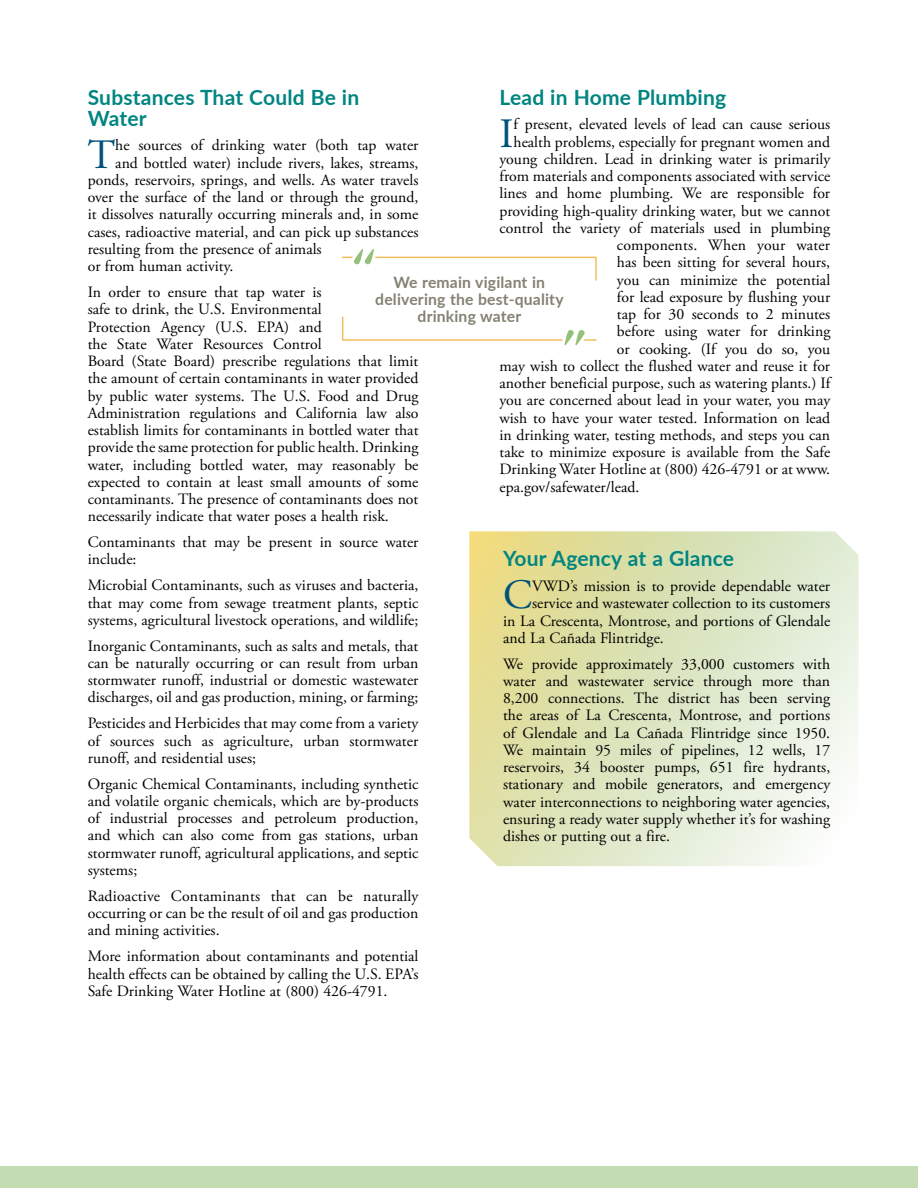
<style>
.page{position:relative;width:918px;height:1188px;background:#fff}
.page>*{position:absolute;margin:0;border:0;box-sizing:border-box;transform-origin:0 0}
.Initial_Cap{font:41.7px "Adobe Garamond Pro";color:#00527a}
.Article_Headline-19{font:700 21px/21px "Lato";letter-spacing:.01em;color:#008581}
.First_Paragraph{font:15.75px/17.2px "Adobe Garamond Pro";color:#000;text-align:justify}
.Initial_Cap-2{font:15.75px "Adobe Garamond Pro";color:#000}
.First_Paragraph-2{font:700 15.75px/17.2px "Lato";letter-spacing:.01em;color:#848272;text-align:center}
</style>
<div class="page">
<div style="left:0;top:1166px;width:918px;height:22px;background:#c4dcb1"></div>
<svg style="left:469px;top:531px;width:390px;height:335px;background:#e2e7c1"></svg>
<svg style="left:342px;top:249px;width:255px;height:32px"></svg>
<svg style="left:342px;top:316px;width:255px;height:30px"></svg>
<p class="Article_Headline-19" style="left:500px;top:86px;width:228px">Lead in Home Plumbing</p>
<p class="Initial_Cap" style="left:500px;top:108px;width:16px">I</p>
<p class="Initial_Cap-2" style="left:514px;top:115px;width:318px">f present, elevated levels of lead can cause serious</p>
<p class="Article_Headline-19" style="left:88px;top:86px;width:273px">Substances That Could Be in<br>Water</p>
<p class="Initial_Cap" style="left:88px;top:129px;width:29px">T</p>
<p class="Initial_Cap-2" style="left:115px;top:136px;width:305px">he sources of drinking water (both tap water</p>
<p class="Initial_Cap-2" style="left:514px;top:132px;width:318px">health problems, especially for pregnant women and</p>
<p class="Initial_Cap-2" style="left:500px;top:149px;width:332px">young children. Lead in drinking water is primarily</p>
<p class="Initial_Cap-2" style="left:500px;top:167px;width:332px">from materials and components associated with service</p>
<p class="Initial_Cap-2" style="left:500px;top:184px;width:332px">lines and home plumbing. We are responsible for</p>
<p class="Initial_Cap-2" style="left:500px;top:201px;width:332px">providing high-quality drinking water, but we cannot</p>
<p class="Initial_Cap-2" style="left:500px;top:218px;width:332px">control the variety of materials used in plumbing</p>
<p class="Initial_Cap-2" style="left:617px;top:236px;width:215px">components. When your water</p>
<p class="Initial_Cap-2" style="left:617px;top:253px;width:215px">has been sitting for several hours,</p>
<p class="Initial_Cap-2" style="left:617px;top:270px;width:215px">you can minimize the potential</p>
<p class="Initial_Cap-2" style="left:617px;top:287px;width:215px">for lead exposure by flushing your</p>
<p class="Initial_Cap-2" style="left:617px;top:305px;width:215px">tap for 30 seconds to 2 minutes</p>
<p class="Initial_Cap-2" style="left:617px;top:322px;width:215px">before using water for drinking</p>
<p class="Initial_Cap-2" style="left:617px;top:339px;width:215px">or cooking. (If you do so, you</p>
<p class="Initial_Cap-2" style="left:500px;top:356px;width:332px">may wish to collect the flushed water and reuse it for</p>
<p class="Initial_Cap-2" style="left:500px;top:374px;width:332px">another beneficial purpose, such as watering plants.) If</p>
<p class="Initial_Cap-2" style="left:500px;top:391px;width:332px">you are concerned about lead in your water, you may</p>
<p class="Initial_Cap-2" style="left:500px;top:408px;width:332px">wish to have your water tested. Information on lead</p>
<p class="Initial_Cap-2" style="left:500px;top:425px;width:332px">in drinking water, testing methods, and steps you can</p>
<p class="Initial_Cap-2" style="left:500px;top:443px;width:332px">take to minimize exposure is available from the Safe</p>
<p class="Initial_Cap-2" style="left:500px;top:460px;width:332px">Drinking Water Hotline at (800) 426-4791 or at www.</p>
<p class="Initial_Cap-2" style="left:500px;top:477px;width:141px">epa.gov/safewater/lead.</p>
<p class="Initial_Cap-2" style="left:115px;top:153px;width:305px">and bottled water) include rivers, lakes, streams,</p>
<p class="Initial_Cap-2" style="left:88px;top:170px;width:332px">ponds, reservoirs, springs, and wells. As water travels</p>
<p class="Initial_Cap-2" style="left:88px;top:188px;width:332px">over the surface of the land or through the ground,</p>
<p class="Initial_Cap-2" style="left:88px;top:205px;width:332px">it dissolves naturally occurring minerals and, in some</p>
<p class="Initial_Cap-2" style="left:88px;top:222px;width:332px">cases, radioactive material, and can pick up substances</p>
<p class="Initial_Cap-2" style="left:88px;top:239px;width:235px">resulting from the presence of animals</p>
<p class="Initial_Cap-2" style="left:88px;top:257px;width:147px">or from human activity.</p>
<p class="First_Paragraph" style="left:88px;top:284px;width:332px;text-align:left">In order to ensure that tap water is<br>safe to drink, the U.S. Environmental<br>Protection Agency (U.S. EPA) and<br>the State Water Resources Control<br>Board (State Board) prescribe regulations that limit the amount of certain contaminants in water provided by public water systems. The U.S. Food and Drug Administration regulations and California law also establish limits for contaminants in bottled water that provide the same protection for public health. Drinking water, including bottled water, may reasonably be expected to contain at least small amounts of some contaminants. The presence of contaminants does not necessarily indicate that water poses a health risk.</p>
<p class="First_Paragraph" style="left:88px;top:534px;width:332px">Contaminants that may be present in source water include:</p>
<p class="First_Paragraph" style="left:88px;top:577px;width:332px">Microbial Contaminants, such as viruses and bacteria, that may come from sewage treatment plants, septic systems, agricultural livestock operations, and wildlife;</p>
<p class="First_Paragraph" style="left:88px;top:638px;width:332px">Inorganic Contaminants, such as salts and metals, that can be naturally occurring or can result from urban stormwater runoff, industrial or domestic wastewater discharges, oil and gas production, mining, or farming;</p>
<p class="First_Paragraph" style="left:88px;top:715px;width:332px">Pesticides and Herbicides that may come from a variety of sources such as agriculture, urban stormwater runoff, and residential uses;</p>
<p class="First_Paragraph" style="left:88px;top:776px;width:332px">Organic Chemical Contaminants, including synthetic and volatile organic chemicals, which are by-products of industrial processes and petroleum production, and which can also come from gas stations, urban stormwater runoff, agricultural applications, and septic systems;</p>
<p class="First_Paragraph" style="left:88px;top:888px;width:332px">Radioactive Contaminants that can be naturally occurring or can be the result of oil and gas production and mining activities.</p>
<p class="First_Paragraph" style="left:88px;top:948px;width:332px">More information about contaminants and potential health effects can be obtained by calling the U.S. EPA’s Safe Drinking Water Hotline at (800) 426-4791.</p>
<p class="First_Paragraph-2" style="left:375px;top:273px;width:190px">We remain vigilant in delivering the best-quality drinking water</p>
<p class="Article_Headline-19" style="left:503px;top:547px;width:233px">Your Agency at a Glance</p>
<p class="Initial_Cap" style="left:503px;top:570px;width:31px">C</p>
<p class="Initial_Cap-2" style="left:532px;top:577px;width:300px">VWD’s mission is to provide dependable water</p>
<p class="Initial_Cap-2" style="left:532px;top:594px;width:300px">service and wastewater collection to its customers</p>
<p class="Initial_Cap-2" style="left:503px;top:611px;width:329px">in La Crescenta, Montrose, and portions of Glendale</p>
<p class="Initial_Cap-2" style="left:503px;top:628px;width:162px">and La Cañada Flintridge.</p>
<p class="First_Paragraph" style="left:503px;top:656px;width:329px">We provide approximately 33,000 customers with water and wastewater service through more than 8,200 connections. The district has been serving the areas of La Crescenta, Montrose, and portions of Glendale and La Cañada Flintridge since 1950.<br>We maintain 95 miles of pipelines, 12 wells, 17 reservoirs, 34 booster pumps, 651 fire hydrants, stationary and mobile generators, and emergency water interconnections to neighboring water agencies, ensuring a ready water supply whether it’s for washing dishes or putting out a fire.</p>
</div>
